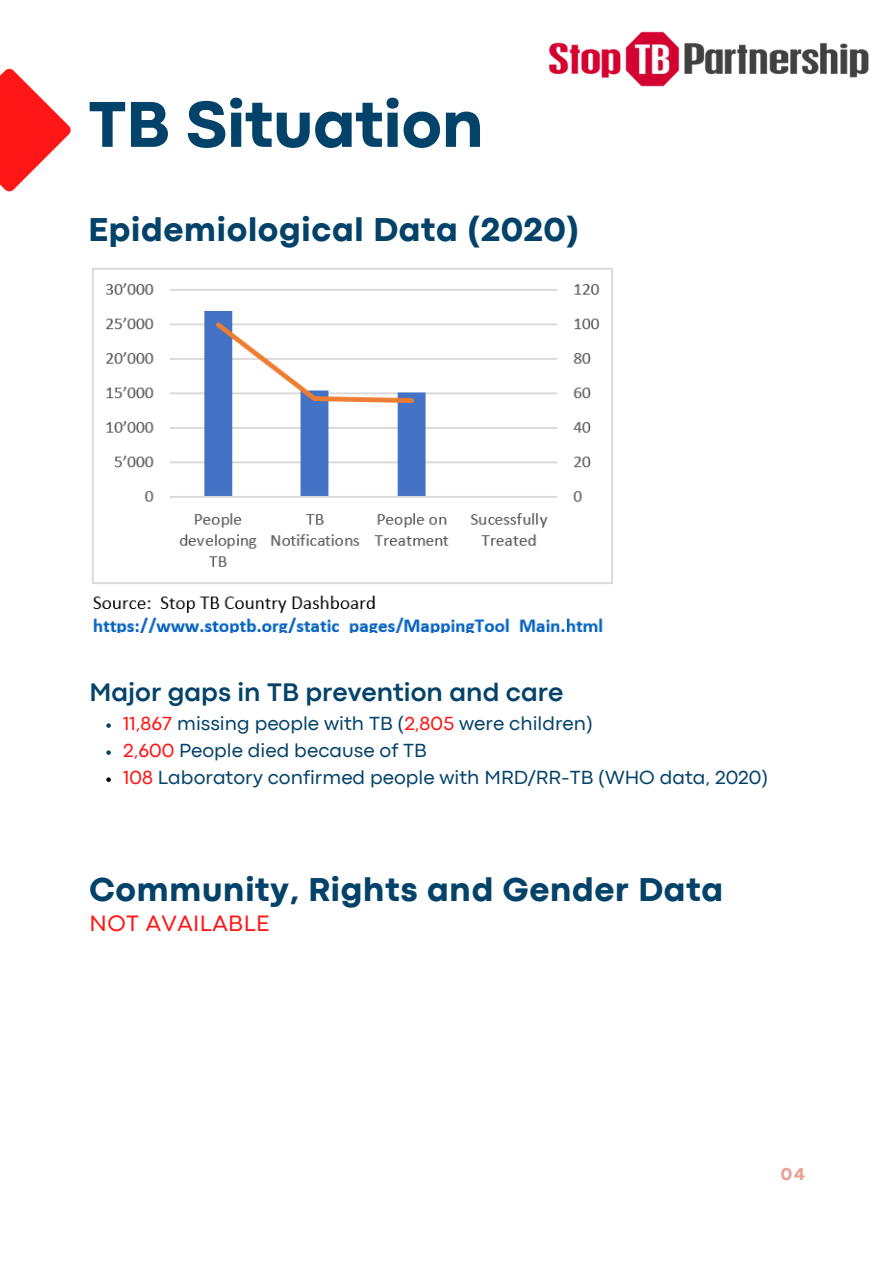
<style>
.page{position:relative;width:894px;height:1264px;background:#fff}
.page>*{position:absolute;margin:0;border:0;box-sizing:border-box;transform-origin:0 0}
.t1{font:800 67.5px "Codec Pro";color:#044369}
.t2{font:800 34.5px "Codec Pro";letter-spacing:.02em;color:#044369}
.t3{font:700 26.55px "Codec Pro";color:#044369}
.t4{font:23.25px "Codec Pro";letter-spacing:.02em;color:#ff1616}
.t5{font:19.8px/27px "Codec Pro";color:#044369}
.t6{font:800 18px "Codec Pro";color:#e8a399}
.s1{color:#ff1616}
</style>
<div class="page">
<svg style="left:0;top:68px;width:71px;height:124px"></svg>
<img style="left:549px;top:31px;width:320px;height:56px">
<img style="left:92px;top:268px;width:521px;height:364px">
<svg style="left:106px;top:723px;width:5px;height:4px"></svg>
<svg style="left:106px;top:750px;width:5px;height:5px"></svg>
<svg style="left:106px;top:777px;width:5px;height:5px"></svg>
<h1 class="t1" style="left:88px;top:100px;width:397px">TB Situation</h1>
<h2 class="t2" style="left:88px;top:217px;width:492px">Epidemiological Data (2020)</h2>
<h3 class="t3" style="left:89px;top:682px;width:475px">Major gaps in TB prevention and care</h3>
<p class="t5" style="left:123px;top:711px;width:646px"><span class="s1">11,867</span> missing people with TB (<span class="s1">2,805</span> were children)<br><span class="s1">2,600</span> People died because of TB<br><span class="s1">108</span> Laboratory confirmed people with MRD/RR-TB (WHO data, 2020)</p>
<h2 class="t2" style="left:89px;top:877px;width:635px">Community, Rights and Gender Data</h2>
<p class="t4" style="left:89px;top:915px;width:181px">NOT AVAILABLE</p>
<p class="t6" style="left:780px;top:1167px;width:25px">04</p>
</div>
